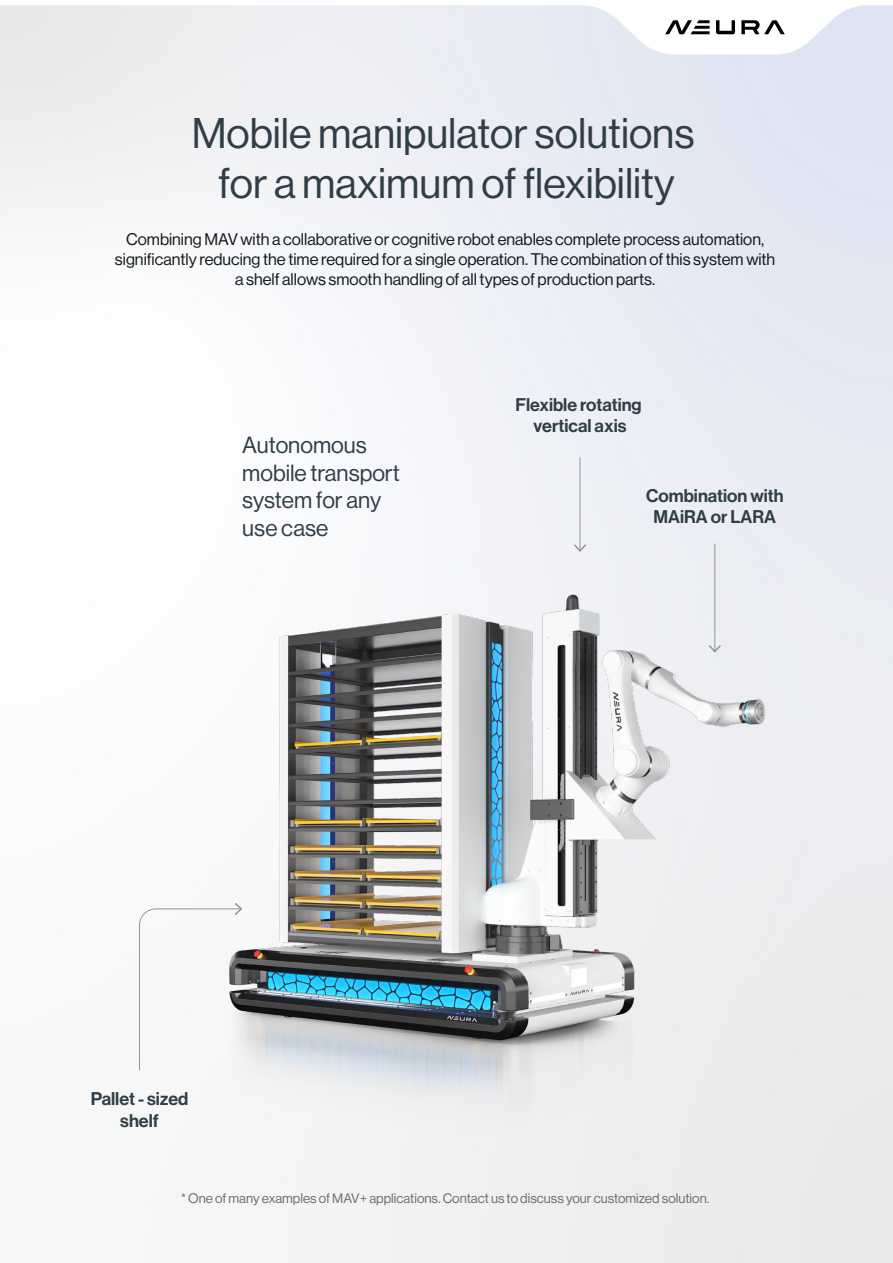
<style>
.page{position:relative;width:893px;height:1263px;background:#fff}
.page>*{position:absolute;margin:0;border:0;box-sizing:border-box;transform-origin:0 0}
.t1{font:42px/50.4px "N Haas Grotesk DS Pro 55 Rg";color:#2f3e47;text-align:center}
.t2{font:22.95px/27.5px "N Haas Grotesk DS Pro 55 Rg";color:#2f3e47}
.t3{font:18px/21.6px "N Haas Grotesk DS Pro 65 Md";color:#2f3e47;text-align:center}
.t4{font:16.5px/19.8px "N Haas Grotesk DS Pro 55 Rg";color:#11191e;text-align:center}
.t5{font:13.5px "N Haas Grotesk DS Pro 55 Rg";color:#6d6e71}
</style>
<div class="page">
<svg style="left:0;top:5px;width:893px;height:50px;fill:#ecedf3"></svg>
<svg style="left:716px;top:20px;width:19px;height:14px"></svg>
<svg style="left:741px;top:20px;width:44px;height:14px"></svg>
<svg style="left:665px;top:20px;width:45px;height:14px"></svg>
<img style="left:60px;top:584px;width:833px;height:594px">
<hr style="left:580px;top:457px;width:1px;height:93px;background:#929497">
<svg style="left:574px;top:544px;width:12px;height:8px"></svg>
<hr style="left:714px;top:544px;width:1px;height:107px;background:#929497">
<svg style="left:709px;top:645px;width:12px;height:8px"></svg>
<svg style="left:139px;top:903px;width:103px;height:168px"></svg>
<h1 class="t1" style="left:192px;top:108px;width:504px">Mobile manipulator solutions for a maximum of flexibility</h1>
<p class="t4" style="left:115px;top:229px;width:662px">Combining MAV with a collaborative or cognitive robot enables complete process automation, significantly reducing the time required for a single operation. The combination of this system with a shelf allows smooth handling of all types of production parts.</p>
<h2 class="t2" style="left:242px;top:432px;width:159px">Autonomous mobile transport system for any use case</h2>
<p class="t3" style="left:515px;top:394px;width:128px">Flexible rotating vertical axis</p>
<p class="t3" style="left:646px;top:485px;width:139px">Combination with<br>MAiRA or LARA</p>
<p class="t3" style="left:91px;top:1089px;width:99px">Pallet - sized shelf</p>
<p class="t5" style="left:181px;top:1190px;width:530px">* One of many examples of MAV+ applications. Contact us to discuss your customized solution.</p>
</div>
